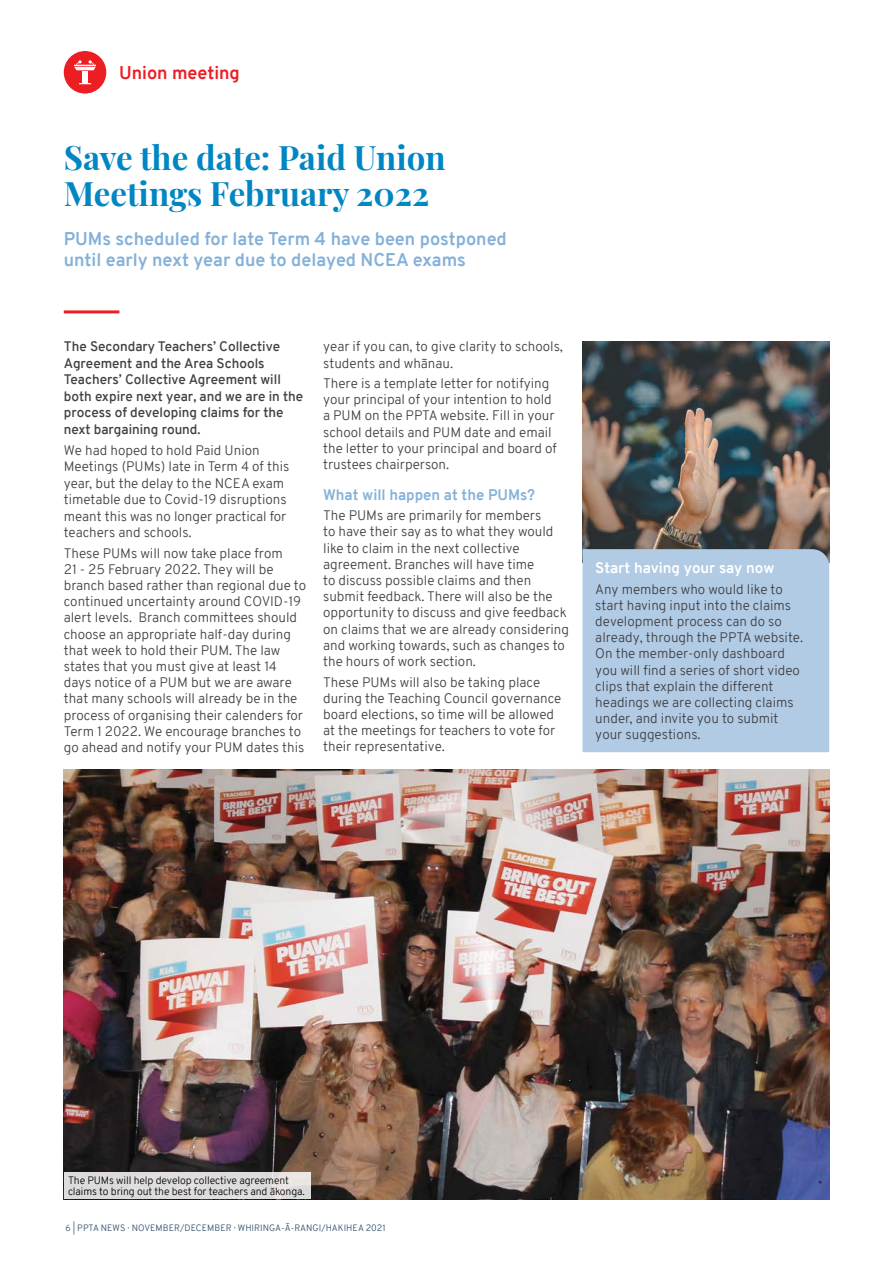
<style>
.page{position:relative;width:893px;height:1263px;background:#fff}
.page>*{position:absolute;margin:0;border:0;box-sizing:border-box;transform-origin:0 0}
.t1{font:33px/36px "Playfair Display";color:#0086c2}
.t2{font:700 18px/21px "Overpass";color:#84b1da}
.t3{font:700 18px "Overpass";color:#ed1d24}
.t4{font:700 15px "Overpass";color:#84b1da}
.t5{font:700 15px "Overpass";color:#fff}
.t6{font:300 13.5px/16.2px "Overpass";color:#414042}
.t7{font:600 13.5px/16.5px "Overpass";color:#414042}
.t8{font:300 10.5px/10.5px "Overpass";letter-spacing:-.01em;color:#000}
.t9{font:300 9px "Overpass";letter-spacing:.01em;color:#2c4c69}
</style>
<div class="page">
<img style="left:583px;top:341px;width:246px;height:208px">
<hr style="left:64px;top:310px;width:55px;height:3px;background:#ed1d24">
<img style="left:64px;top:769px;width:765px;height:430px">
<div style="left:64px;top:51px;width:42px;height:43px;background:#ed1d24;border-radius:50%"></div>
<svg style="left:79px;top:83px;width:12px;height:1px"></svg>
<div style="left:82px;top:71px;width:6px;height:11px;background:#fff"></div>
<svg style="left:74px;top:60px;width:22px;height:10px"></svg>
<div style="left:583px;top:549px;width:246px;height:203px;background:#b1cbe5"></div>
<div style="left:64px;top:1172px;width:246px;height:27px;background:linear-gradient(to right,#dbdbdb,#e2e0df)"></div>
<h2 class="t3" style="left:119px;top:60px;width:122px">Union meeting</h2>
<h1 class="t1" style="left:64px;top:137px;width:383px">Save the date: Paid Union<br>Meetings February 2022</h1>
<h2 class="t2" style="left:64px;top:228px;width:445px">PUMs scheduled for late Term 4 have been postponed until early next year due to delayed NCEA exams</h2>
<p class="t7" style="left:64px;top:338px;width:241px">The Secondary Teachers’ Collective Agreement and the Area Schools Teachers’ Collective Agreement will both expire next year, and we are in the process of developing claims for the next bargaining round.</p>
<p class="t6" style="left:64px;top:442px;width:227px">We had hoped to hold Paid Union Meetings (PUMs) late in Term 4 of this year, but the delay to the NCEA exam timetable due to Covid-19 disruptions meant this was no longer practical for teachers and schools.</p>
<p class="t6" style="left:64px;top:545px;width:244px">These PUMs will now take place from<br>21 - 25 February 2022. They will be branch based rather than regional due to continued uncertainty around COVID-19 alert levels. Branch committees should choose an appropriate half-day during that week to hold their PUM. The law states that you must give at least 14 days notice of a PUM but we are aware that many schools will already be in the process of organising their calenders for Term 1 2022. We encourage branches to go ahead and notify your PUM dates this</p>
<p class="t6" style="left:323px;top:339px;width:241px">year if you can, to give clarity to schools, students and whānau.</p>
<p class="t6" style="left:323px;top:375px;width:235px">There is a template letter for notifying your principal of your intention to hold a PUM on the PPTA website. Fill in your school details and PUM date and email the letter to your principal and board of trustees chairperson.</p>
<p class="t4" style="left:323px;top:484px;width:213px">What will happen at the PUMs?</p>
<p class="t6" style="left:323px;top:507px;width:247px">The PUMs are primarily for members<br>to have their say as to what they would like to claim in the next collective agreement. Branches will have time<br>to discuss possible claims and then submit feedback. There will also be the opportunity to discuss and give feedback on claims that we are already considering and working towards, such as changes to the hours of work section.</p>
<p class="t6" style="left:323px;top:674px;width:240px">These PUMs will also be taking place during the Teaching Council governance board elections, so time will be allowed at the meetings for teachers to vote for their representative.</p>
<p class="t5" style="left:595px;top:557px;width:181px">Start having your say now</p>
<p class="t6" style="left:595px;top:581px;width:209px">Any members who would like to start having input into the claims development process can do so already, through the PPTA website.<br>On the member-only dashboard you will find a series of short video clips that explain the different headings we are collecting claims under, and invite you to submit your suggestions.</p>
<p class="t8" style="left:68px;top:1175px;width:238px">The PUMs will help develop collective agreement claims to bring out the best for teachers and ākonga.</p>
<p class="t9" style="left:65px;top:1221px;width:322px">6 | PPTA NEWS · NOVEMBER/DECEMBER · WHIRINGA-Ā-RANGI/HAKIHEA 2021</p>
</div>
